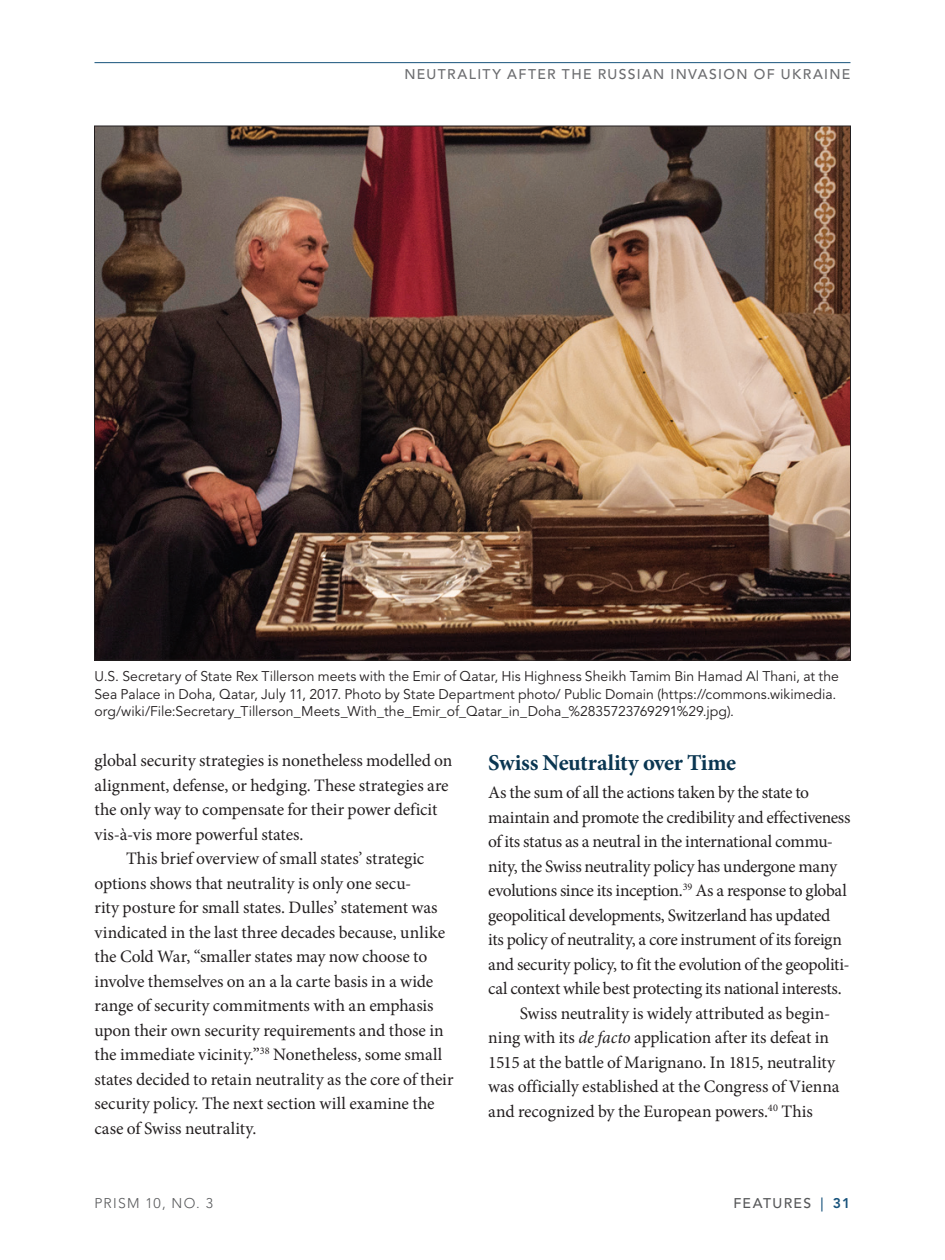
<style>
.page{position:relative;width:945px;height:1260px;background:#fff}
.page>*{position:absolute;margin:0;border:0;box-sizing:border-box;transform-origin:0 0}
.HEAD__A{font:700 22.75px "Minion Pro";letter-spacing:-.02em;color:#0a3651}
.Body_TXT{font:17.5px/24.5px "Minion Pro";letter-spacing:-.005em;color:#231f20}
.Body_TXT_no_indent{font:17.5px/24.5px "Minion Pro";letter-spacing:-.025em;color:#231f20}
.Caption_black{font:14px/17.5px "Avenir LT Std";color:#231f20}
.t1{font:500 14px "Avenir LT Std";letter-spacing:.095em;color:#6c6d70}
.t2{font:300 14px "Avenir LT Std";letter-spacing:.085em;color:#57585a}
.t3{font:500 14px "Avenir LT Std";letter-spacing:.1em;color:#57585a}
.s1{font-style:italic}
.s2{color:#16527b}
.s3{font-weight:800;color:#16527b}
</style>
<div class="page">
<hr style="left:94px;top:62px;width:756px;height:1px;background:#16527b">
<img style="left:96px;top:128px;width:753px;height:530px">
<p class="t1" style="left:404px;top:66px;width:448px">NEUTRALITY AFTER THE RUSSIAN INVASION OF UKRAINE</p>
<p class="Caption_black" style="left:94px;top:668px;width:746px">U.S. Secretary of State Rex Tillerson meets with the Emir of Qatar, His Highness Sheikh Tamim Bin Hamad Al Thani, at the<br>Sea Palace in Doha, Qatar, July 11, 2017. Photo by State Department photo/ Public Domain (https://commons.wikimedia. org/wiki/File:Secretary_Tillerson_Meets_With_the_Emir_of_Qatar_in_Doha_%2835723769291%29.jpg).</p>
<p class="Body_TXT" style="left:94px;top:749px;width:359px">global security strategies is nonetheless modelled on alignment, defense, or hedging. These strategies are the only way to compensate for their power deficit vis-à-vis more powerful states.</p>
<p class="Body_TXT" style="left:94px;top:847px;width:361px;text-indent:32px">This brief overview of small states’ strategic options shows that neutrality is only one secu-<br>rity posture for small states. Dulles’ statement was vindicated in the last three decades because, unlike the Cold War, “smaller states may now choose to involve themselves on an a la carte basis in a wide range of security commitments with an emphasis upon their own security requirements and those in the immediate vicinity.”<sup>38</sup> Nonetheless, some small states decided to retain neutrality as the core of their security policy. The next section will examine the case of Swiss neutrality.</p>
<p class="HEAD__A" style="left:488px;top:749px;width:249px">Swiss Neutrality over Time</p>
<p class="Body_TXT_no_indent" style="left:488px;top:780px;width:364px">As the sum of all the actions taken by the state to maintain and promote the credibility and effectiveness of its status as a neutral in the international commu&shy;nity, the Swiss neutrality policy has undergone many evolutions since its inception.<sup>39</sup> As a response to global geopolitical developments, Switzerland has updated its policy of neutrality, a core instrument of its foreign and security policy, to fit the evolution of the geopoliti&shy;cal context while best protecting its national interests.</p>
<p class="Body_TXT" style="left:488px;top:1001px;width:353px;text-indent:32px">Swiss neutrality is widely attributed as begin&shy;ning with its <span class="s1">de facto</span> application after its defeat in 1515 at the battle of Marignano. In 1815, neutrality was officially established at the Congress of Vienna and recognized by the European powers.<sup>40</sup> This</p>
<p class="t2" style="left:94px;top:1195px;width:120px">PRISM 10, NO. 3</p>
<p class="t3" style="left:733px;top:1195px;width:119px">FEATURES <span class="s2">|</span> <span class="s3">31</span></p>
</div>
